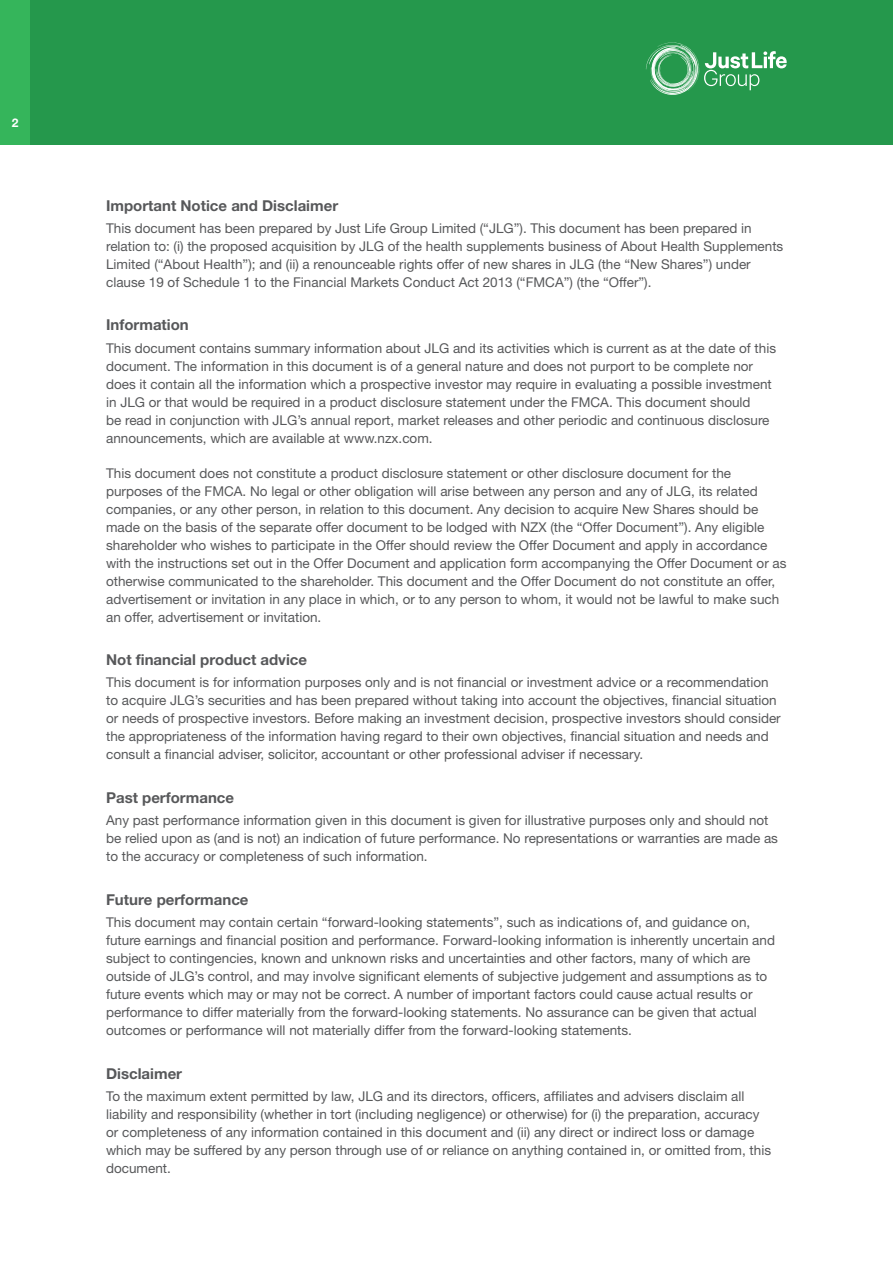
<style>
.page{position:relative;width:893px;height:1263px;background:#fff}
.page>*{position:absolute;margin:0;border:0;box-sizing:border-box;transform-origin:0 0}
.t1{font:700 15px "Helvetica Neue";color:#57585a}
.t2{font:13.5px/18px "Helvetica Neue";color:#57585a}
.t3{font:700 12px "Helvetica Neue";color:#fff}
</style>
<div class="page">
<div style="left:0;top:0;width:30px;height:145px;background:#35b55b"></div>
<div style="left:30px;top:0;width:863px;height:145px;background:#25984c"></div>
<svg style="left:646px;top:43px;width:141px;height:52px"></svg>
<p class="t3" style="left:12px;top:116px;width:8px">2</p>
<p class="t1" style="left:106px;top:196px;width:234px">Important Notice and Disclaimer</p>
<p class="t2" style="left:106px;top:219px;width:679px">This document has been prepared by Just Life Group Limited (“JLG”). This document has been prepared in relation to: (i) the proposed acquisition by JLG of the health supplements business of About Health Supplements Limited (“About Health”); and (ii) a renounceable rights offer of new shares in JLG (the “New Shares”) under clause 19 of Schedule 1 to the Financial Markets Conduct Act 2013 (“FMCA”) (the “Offer”).</p>
<p class="t1" style="left:106px;top:316px;width:84px">Information</p>
<p class="t2" style="left:106px;top:339px;width:671px">This document contains summary information about JLG and its activities which is current as at the date of this document. The information in this document is of a general nature and does not purport to be complete nor does it contain all the information which a prospective investor may require in evaluating a possible investment in JLG or that would be required in a product disclosure statement under the FMCA. This document should<br>be read in conjunction with JLG’s annual report, market releases and other periodic and continuous disclosure announcements, which are available at www.nzx.com.</p>
<p class="t2" style="left:106px;top:464px;width:682px">This document does not constitute a product disclosure statement or other disclosure document for the purposes of the FMCA. No legal or other obligation will arise between any person and any of JLG, its related companies, or any other person, in relation to this document. Any decision to acquire New Shares should be made on the basis of the separate offer document to be lodged with NZX (the “Offer Document”). Any eligible shareholder who wishes to participate in the Offer should review the Offer Document and apply in accordance with the instructions set out in the Offer Document and application form accompanying the Offer Document or as otherwise communicated to the shareholder. This document and the Offer Document do not constitute an offer, advertisement or invitation in any place in which, or to any person to whom, it would not be lawful to make such an offer, advertisement or invitation.</p>
<p class="t1" style="left:106px;top:650px;width:203px">Not financial product advice</p>
<p class="t2" style="left:106px;top:673px;width:676px">This document is for information purposes only and is not financial or investment advice or a recommendation to acquire JLG’s securities and has been prepared without taking into account the objectives, financial situation or needs of prospective investors. Before making an investment decision, prospective investors should consider the appropriateness of the information having regard to their own objectives, financial situation and needs and consult a financial adviser, solicitor, accountant or other professional adviser if necessary.</p>
<p class="t1" style="left:106px;top:788px;width:130px">Past performance</p>
<p class="t2" style="left:106px;top:811px;width:673px">Any past performance information given in this document is given for illustrative purposes only and should not be relied upon as (and is not) an indication of future performance. No representations or warranties are made as to the accuracy or completeness of such information.</p>
<p class="t1" style="left:106px;top:890px;width:144px">Future performance</p>
<p class="t2" style="left:106px;top:913px;width:670px">This document may contain certain “forward-looking statements”, such as indications of, and guidance on, future earnings and financial position and performance. Forward-looking information is inherently uncertain and subject to contingencies, known and unknown risks and uncertainties and other factors, many of which are outside of JLG’s control, and may involve significant elements of subjective judgement and assumptions as to future events which may or may not be correct. A number of important factors could cause actual results or performance to differ materially from the forward-looking statements. No assurance can be given that actual outcomes or performance will not materially differ from the forward-looking statements.</p>
<p class="t1" style="left:106px;top:1064px;width:78px">Disclaimer</p>
<p class="t2" style="left:106px;top:1087px;width:666px">To the maximum extent permitted by law, JLG and its directors, officers, affiliates and advisers disclaim all liability and responsibility (whether in tort (including negligence) or otherwise) for (i) the preparation, accuracy or completeness of any information contained in this document and (ii) any direct or indirect loss or damage which may be suffered by any person through use of or reliance on anything contained in, or omitted from, this document.</p>
</div>
